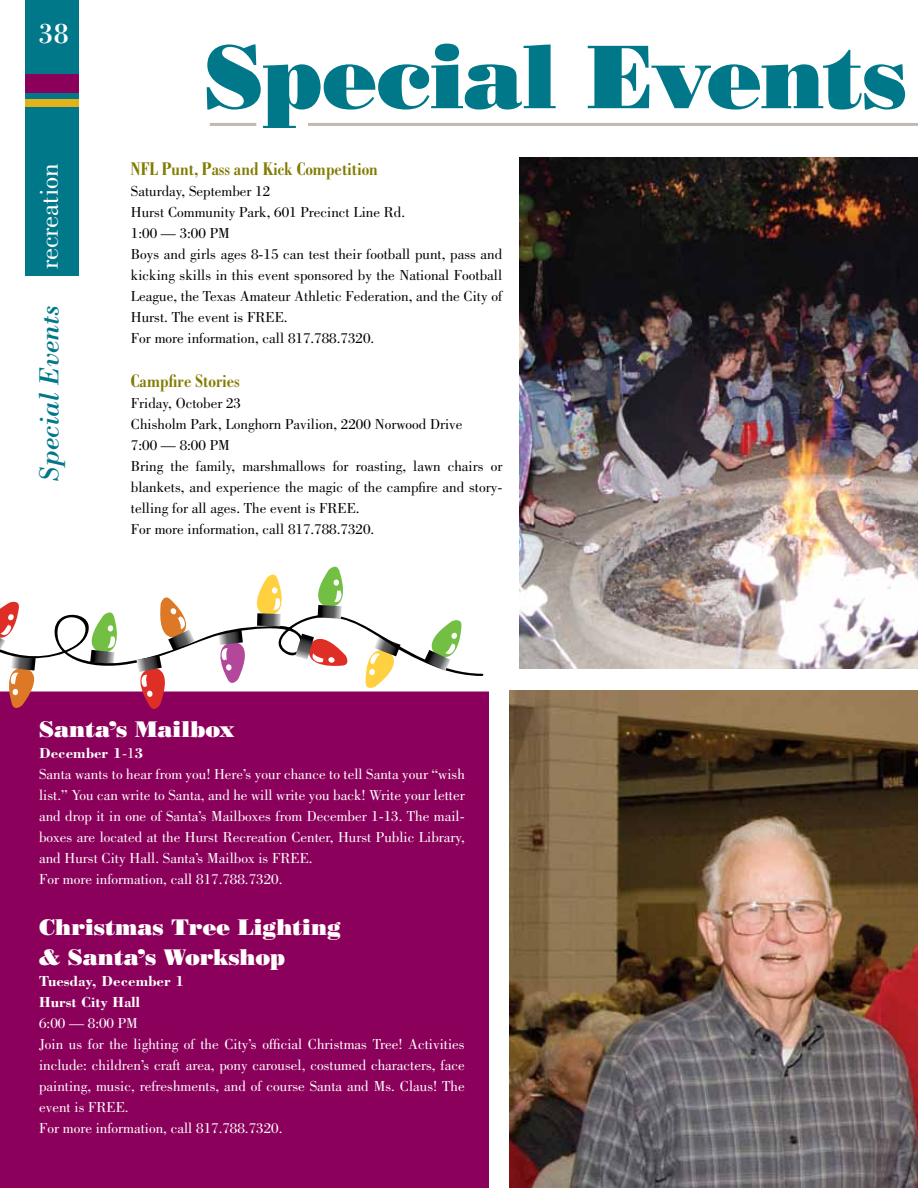
<style>
.page{position:relative;width:918px;height:1188px;background:#fff}
.page>*{position:absolute;margin:0;border:0;box-sizing:border-box;transform-origin:0 0}
.t1{font:90px "Bodoni Poster";letter-spacing:-.015em;color:#00788a}
.t2{font:30px "Bodoni";color:#fff}
.t3{font:italic 28.5px "Bodoni";letter-spacing:-.005em;color:#00788a}
.t4{font:22.5px/30px "Bodoni Poster";color:#fff}
.t5{font:700 condensed 19.5px "Bodoni";color:#817c00}
.t6{font:15px/21px "Bodoni";color:#fff}
.t7{font:15px/21px "Bodoni";color:#000}
.t8{font:700 15px/21px "Bodoni";color:#fff}
.s1{font-style:normal;font-size:27px;color:#fff}
.s2{font-weight:700}
</style>
<div class="page">
<img style="left:509px;top:691px;width:409px;height:497px">
<div style="left:25px;top:0;width:54px;height:276px;background:#00788a"></div>
<div style="left:25px;top:99px;width:54px;height:8px;background:#e3b21a"></div>
<div style="left:25px;top:74px;width:54px;height:19px;background:#8b005a"></div>
<hr style="left:210px;top:123px;width:46px;height:3px;background:#c5b8b1">
<hr style="left:308px;top:123px;width:610px;height:3px;background:#c5b8b1">
<div style="left:0;top:691px;width:489px;height:497px;background:#8b005a"></div>
<img style="left:519px;top:157px;width:399px;height:511px">
<svg style="left:0;top:566px;width:484px;height:148px"></svg>
<h2 class="t2" style="left:39px;top:15px;width:32px">38</h2>
<h3 class="t3" style="left:32px;top:482px;width:320px;rotate:-90deg">Special Events <span class="s1">recreation</span></h3>
<h1 class="t1" style="left:204px;top:22px;width:705px">Special Events</h1>
<h3 class="t5" style="left:131px;top:158px;width:249px">NFL Punt, Pass and Kick Competition</h3>
<p class="t7" style="left:131px;top:180px;width:373px">Saturday, September 12<br>Hurst Community Park, 601 Precinct Line Rd.<br>1:00 — 3:00 PM<br>Boys and girls ages 8-15 can test their football punt, pass and kicking skills in this event sponsored by the National Football League, the Texas Amateur Athletic Federation, and the City of Hurst. The event is FREE.<br>For more information, call 817.788.7320.</p>
<h3 class="t5" style="left:131px;top:370px;width:110px">Campfire Stories</h3>
<p class="t7" style="left:131px;top:393px;width:373px">Friday, October 23<br>Chisholm Park, Longhorn Pavilion, 2200 Norwood Drive<br>7:00 — 8:00 PM<br>Bring the family, marshmallows for roasting, lawn chairs or blankets, and experience the magic of the campfire and story&shy;telling for all ages. The event is FREE.<br>For more information, call 817.788.7320.</p>
<h3 class="t4" style="left:39px;top:714px;width:197px">Santa’s Mailbox</h3>
<p class="t6" style="left:39px;top:743px;width:427px"><span class="s2">December 1</span>-1<span class="s2">3<br></span>Santa wants to hear from you! Here’s your chance to tell Santa your “wish list.” You can write to Santa, and he will write you back! Write your letter and drop it in one of Santa’s Mailboxes from December 1-13. The mail&shy;boxes are located at the Hurst Recreation Center, Hurst Public Library, and Hurst City Hall. Santa’s Mailbox is FREE.<br>For more information, call 817.788.7320.</p>
<h3 class="t4" style="left:39px;top:912px;width:303px">Christmas Tree Lighting &amp; Santa’s Workshop</h3>
<p class="t8" style="left:39px;top:970px;width:147px">Tuesday, December 1<br>Hurst City Hall</p>
<p class="t6" style="left:39px;top:1013px;width:427px">6:00 — 8:00 PM<br>Join us for the lighting of the City’s official Christmas Tree! Activities include: children’s craft area, pony carousel, costumed characters, face painting, music, refreshments, and of course Santa and Ms. Claus! The event is FREE.<br>For more information, call 817.788.7320.</p>
</div>
